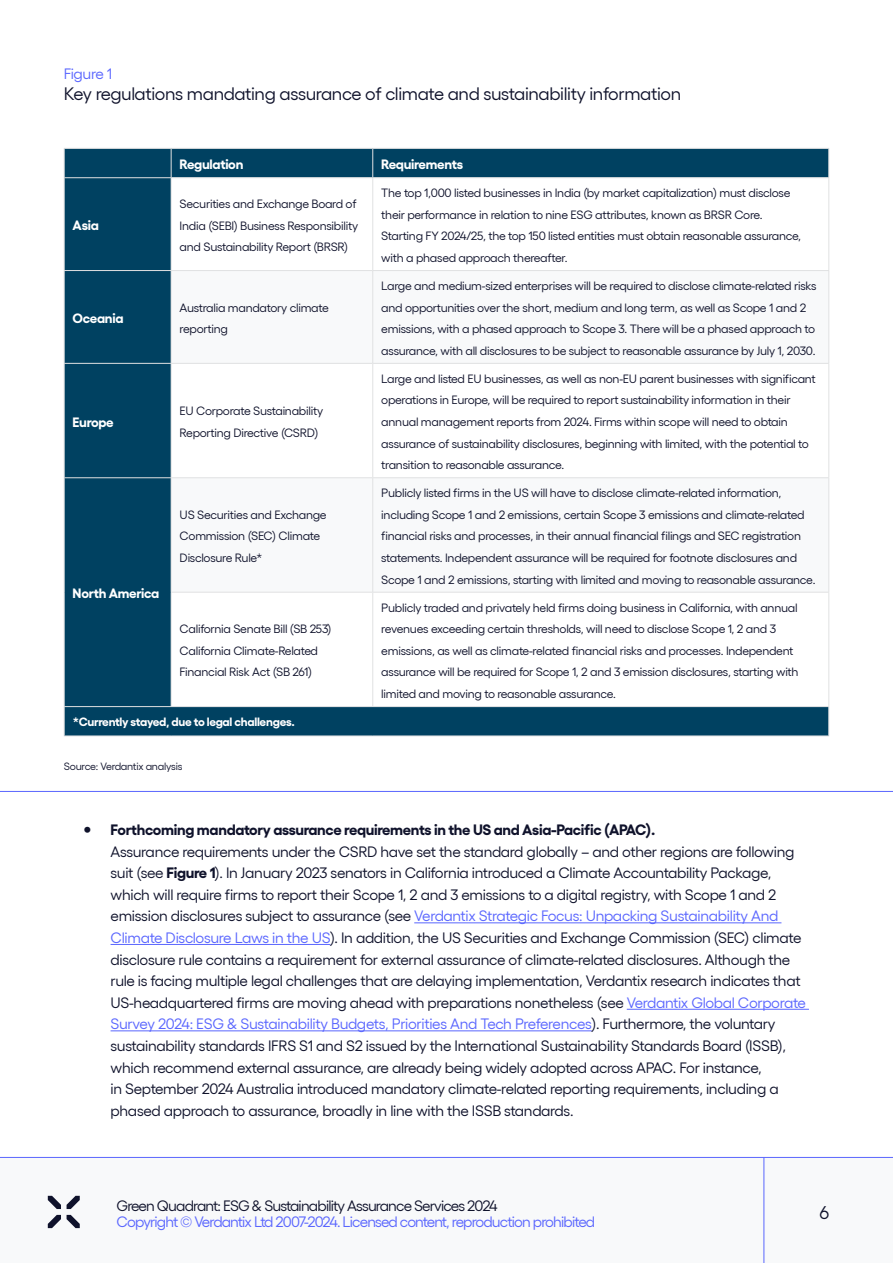
<style>
.page{position:relative;width:893px;height:1263px;background:#fff}
.page>*{position:absolute;margin:0;border:0;box-sizing:border-box;transform-origin:0 0}
.t1{font:18.3px "Gellix";color:#0f122b}
.t2{font:18px "Gellix";letter-spacing:-.02em;color:#0f122b}
.t3{font:15px/21.6px "Gellix";letter-spacing:-.02em;color:#0f122b}
.t4{font:15px "Gellix";letter-spacing:-.055em;color:#5a66fe}
.t5{font:15px "Gellix";letter-spacing:-.055em;color:#0f122b}
.t6{font:700 13.5px "Gellix";letter-spacing:-.02em;color:#fff}
.t7{font:12px/21.6px "Gellix";letter-spacing:-.02em;color:#0f122b}
.t8{font:700 12px "Gellix";letter-spacing:-.02em;color:#fff}
.t9{font:10.5px "Gellix";letter-spacing:-.02em;color:#0f122b}
.s1{font-weight:700;font-size:21px}
.s2{font-weight:700}
.s3{color:#5a66fe}
</style>
<div class="page">
<hr style="left:414px;top:922px;width:367px;height:1px;background:#5a66fe">
<hr style="left:111px;top:944px;width:219px;height:1px;background:#5a66fe">
<hr style="left:627px;top:1009px;width:182px;height:1px;background:#5a66fe">
<hr style="left:111px;top:1030px;width:481px;height:1px;background:#5a66fe">
<div style="left:65px;top:149px;width:763px;height:587px;background:#004161"></div>
<svg style="left:172px;top:178px;width:656px;height:528px"></svg>
<svg style="left:172px;top:271px;width:656px;height:321px"></svg>
<hr style="left:64px;top:148px;width:107px;height:1px;background:#e0e1e2">
<hr style="left:171px;top:148px;width:202px;height:1px;background:#e0e1e2">
<hr style="left:373px;top:148px;width:456px;height:1px;background:#e0e1e2">
<svg style="left:64px;top:149px;width:1px;height:28px"></svg>
<svg style="left:171px;top:149px;width:1px;height:28px"></svg>
<svg style="left:372px;top:149px;width:1px;height:28px"></svg>
<svg style="left:828px;top:149px;width:1px;height:28px"></svg>
<hr style="left:64px;top:270px;width:107px;height:1px;background:#e0e1e2">
<hr style="left:64px;top:363px;width:107px;height:1px;background:#e0e1e2">
<hr style="left:171px;top:177px;width:202px;height:1px;background:#e0e1e2">
<hr style="left:373px;top:177px;width:456px;height:1px;background:#e0e1e2">
<hr style="left:372px;top:178px;width:1px;height:92px;background:#e0e1e2">
<hr style="left:828px;top:178px;width:1px;height:92px;background:#e0e1e2">
<hr style="left:372px;top:271px;width:1px;height:92px;background:#e0e1e2">
<hr style="left:828px;top:271px;width:1px;height:92px;background:#e0e1e2">
<hr style="left:372px;top:364px;width:1px;height:113px;background:#e0e1e2">
<hr style="left:828px;top:364px;width:1px;height:113px;background:#e0e1e2">
<hr style="left:372px;top:478px;width:1px;height:114px;background:#e0e1e2">
<hr style="left:828px;top:478px;width:1px;height:114px;background:#e0e1e2">
<hr style="left:171px;top:270px;width:202px;height:1px;background:#e0e1e2">
<hr style="left:171px;top:363px;width:202px;height:1px;background:#e0e1e2">
<hr style="left:171px;top:477px;width:202px;height:1px;background:#e0e1e2">
<hr style="left:373px;top:270px;width:456px;height:1px;background:#e0e1e2">
<hr style="left:373px;top:363px;width:456px;height:1px;background:#e0e1e2">
<hr style="left:373px;top:477px;width:456px;height:1px;background:#e0e1e2">
<hr style="left:372px;top:592px;width:1px;height:114px;background:#e0e1e2">
<hr style="left:828px;top:592px;width:1px;height:114px;background:#e0e1e2">
<hr style="left:171px;top:592px;width:202px;height:1px;background:#e0e1e2">
<hr style="left:373px;top:592px;width:456px;height:1px;background:#e0e1e2">
<hr style="left:64px;top:177px;width:107px;height:1px;background:#e0e1e2">
<hr style="left:64px;top:178px;width:1px;height:92px;background:#e0e1e2">
<hr style="left:171px;top:178px;width:1px;height:92px;background:#e0e1e2">
<hr style="left:64px;top:271px;width:1px;height:92px;background:#e0e1e2">
<hr style="left:171px;top:271px;width:1px;height:92px;background:#e0e1e2">
<hr style="left:64px;top:364px;width:1px;height:113px;background:#e0e1e2">
<hr style="left:171px;top:364px;width:1px;height:113px;background:#e0e1e2">
<svg style="left:64px;top:707px;width:1px;height:29px"></svg>
<hr style="left:171px;top:706px;width:202px;height:1px;background:#e0e1e2">
<hr style="left:373px;top:706px;width:456px;height:1px;background:#e0e1e2">
<svg style="left:828px;top:707px;width:1px;height:29px"></svg>
<hr style="left:64px;top:736px;width:107px;height:1px;background:#e0e1e2">
<hr style="left:171px;top:736px;width:202px;height:1px;background:#e0e1e2">
<hr style="left:373px;top:736px;width:456px;height:1px;background:#e0e1e2">
<hr style="left:64px;top:477px;width:107px;height:1px;background:#e0e1e2">
<hr style="left:64px;top:478px;width:1px;height:114px;background:#e0e1e2">
<hr style="left:171px;top:478px;width:1px;height:114px;background:#e0e1e2">
<hr style="left:64px;top:592px;width:1px;height:114px;background:#e0e1e2">
<hr style="left:171px;top:592px;width:1px;height:114px;background:#e0e1e2">
<hr style="left:64px;top:706px;width:107px;height:1px;background:#e0e1e2">
<hr style="left:0;top:791px;width:893px;height:1px;background:#5a66fe">
<div style="left:0;top:1157px;width:893px;height:106px;background:#f8f9fa"></div>
<svg style="left:48px;top:1196px;width:13px;height:13px"></svg>
<svg style="left:48px;top:1215px;width:13px;height:13px"></svg>
<svg style="left:67px;top:1196px;width:13px;height:13px"></svg>
<svg style="left:67px;top:1215px;width:13px;height:13px"></svg>
<hr style="left:0;top:1157px;width:893px;height:1px;background:#5a66fe">
<hr style="left:763px;top:1157px;width:1px;height:106px;background:#5a66fe">
<p class="t4" style="left:64px;top:62px;width:50px">Figure 1</p>
<h2 class="t2" style="left:64px;top:80px;width:619px">Key regulations mandating assurance of climate and sustainability information</h2>
<p class="t6" style="left:73px;top:215px;width:28px">Asia</p>
<p class="t6" style="left:180px;top:154px;width:65px">Regulation</p>
<p class="t6" style="left:381px;top:154px;width:83px">Requirements</p>
<p class="t7" style="left:180px;top:192px;width:180px">Securities and Exchange Board of<br>India (SEBI) Business Responsibility and Sustainability Report (BRSR)</p>
<p class="t7" style="left:381px;top:181px;width:421px">The top 1,000 listed businesses in India (by market capitalization) must disclose their performance in relation to nine ESG attributes, known as BRSR Core.<br>Starting FY 2024/25, the top 150 listed entities must obtain reasonable assurance, with a phased approach thereafter.</p>
<p class="t6" style="left:73px;top:307px;width:52px">Oceania</p>
<p class="t7" style="left:180px;top:295px;width:151px">Australia mandatory climate reporting</p>
<p class="t6" style="left:73px;top:411px;width:43px">Europe</p>
<p class="t7" style="left:180px;top:399px;width:145px">EU Corporate Sustainability<br>Reporting Directive (CSRD)</p>
<p class="t6" style="left:73px;top:583px;width:88px">North America</p>
<p class="t7" style="left:180px;top:503px;width:149px">US Securities and Exchange<br>Commission (SEC) Climate<br>Disclosure Rule*</p>
<p class="t7" style="left:180px;top:617px;width:153px">California Senate Bill (SB 253)<br>California Climate-Related<br>Financial Risk Act (SB 261)</p>
<p class="t8" style="left:73px;top:712px;width:224px">*Currently stayed, due to legal challenges.</p>
<p class="t9" style="left:64px;top:758px;width:120px">Source: Verdantix analysis</p>
<p class="t7" style="left:381px;top:274px;width:437px">Large and medium-sized enterprises will be required to disclose climate-related risks and opportunities over the short, medium and long term, as well as Scope 1 and 2 emissions, with a phased approach to Scope 3. There will be a phased approach to assurance, with all disclosures to be subject to reasonable assurance by July 1, 2030.</p>
<p class="t7" style="left:381px;top:367px;width:436px">Large and listed EU businesses, as well as non-EU parent businesses with significant operations in Europe, will be required to report sustainability information in their annual management reports from 2024. Firms within scope will need to obtain assurance of sustainability disclosures, beginning with limited, with the potential to transition to reasonable assurance.</p>
<p class="t7" style="left:381px;top:481px;width:436px">Publicly listed firms in the US will have to disclose climate-related information, including Scope 1 and 2 emissions, certain Scope 3 emissions and climate-related financial risks and processes, in their annual financial filings and SEC registration statements. Independent assurance will be required for footnote disclosures and Scope 1 and 2 emissions, starting with limited and moving to reasonable assurance.</p>
<p class="t7" style="left:381px;top:595px;width:419px">Publicly traded and privately held firms doing business in California, with annual revenues exceeding certain thresholds, will need to disclose Scope 1, 2 and 3 emissions, as well as climate-related financial risks and processes. Independent assurance will be required for Scope 1, 2 and 3 emission disclosures, starting with limited and moving to reasonable assurance.</p>
<p class="t3" style="left:111px;top:817px;width:697px;text-indent:-27px"><span class="s1">•</span> <span class="s2">Forthcoming mandatory assurance requirements in the US and Asia-Pacific (APAC).<br></span>Assurance requirements under the CSRD have set the standard globally – and other regions are following suit (see <span class="s2">Figure 1</span>). In January 2023 senators in California introduced a Climate Accountability Package, which will require firms to report their Scope 1, 2 and 3 emissions to a digital registry, with Scope 1 and 2 emission disclosures subject to assurance (see <span class="s3">Verdantix Strategic Focus: Unpacking Sustainability And Climate Disclosure Laws in the US</span>). In addition, the US Securities and Exchange Commission (SEC) climate disclosure rule contains a requirement for external assurance of climate-related disclosures. Although the rule is facing multiple legal challenges that are delaying implementation, Verdantix research indicates that US-headquartered firms are moving ahead with preparations nonetheless (see <span class="s3">Verdantix Global Corporate Survey 2024: ESG &amp; Sustainability Budgets, Priorities And Tech Preferences</span>). Furthermore, the voluntary sustainability standards IFRS S1 and S2 issued by the International Sustainability Standards Board (ISSB), which recommend external assurance, are already being widely adopted across APAC. For instance,<br>in September 2024 Australia introduced mandatory climate-related reporting requirements, including a phased approach to assurance, broadly in line with the ISSB standards.</p>
<p class="t5" style="left:117px;top:1194px;width:383px">Green Quadrant: ESG &amp; Sustainability Assurance Services 2024</p>
<h1 class="t1" style="left:819px;top:1199px;width:11px">6</h1>
<p class="t4" style="left:117px;top:1210px;width:480px">Copyright © Verdantix Ltd 2007-2024. Licensed content, reproduction prohibited</p>
</div>
